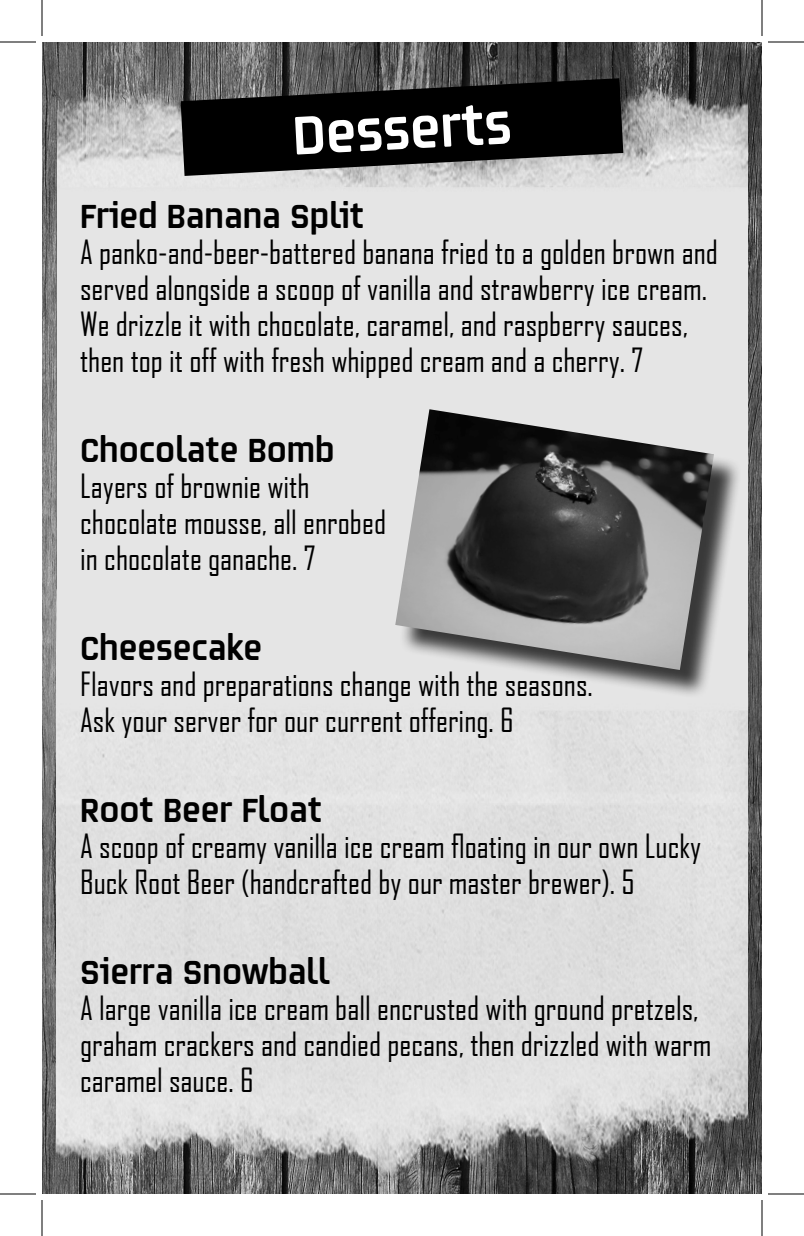
<style>
.page{position:relative;width:804px;height:1236px;background:#fff}
.page>*{position:absolute;margin:0;border:0;box-sizing:border-box;transform-origin:0 0}
.t1{font:52px "Magion";color:#fff}
.t2{font:32px/36px "Agency FB";color:#000}
.t3{font:32px "Magion";color:#000}
</style>
<div class="page">
<img style="left:42px;top:42px;width:720px;height:1152px">
<img style="left:56px;top:78px;width:692px;height:1099px">
<svg style="left:181px;top:78px;width:442px;height:98px;background:#232323"></svg>
<div style="left:399px;top:413px;width:344px;height:285px;background:#000;opacity:.75"></div>
<img style="left:395px;top:409px;width:319px;height:261px">
<hr style="left:0;top:42px;width:36px;height:1px;background:#000">
<hr style="left:768px;top:42px;width:36px;height:1px;background:#000">
<hr style="left:0;top:1194px;width:36px;height:1px;background:#000">
<hr style="left:768px;top:1194px;width:36px;height:1px;background:#000">
<hr style="left:42px;top:0;width:1px;height:36px;background:#000">
<hr style="left:42px;top:1200px;width:1px;height:36px;background:#000">
<hr style="left:762px;top:0;width:1px;height:36px;background:#000">
<hr style="left:762px;top:1200px;width:1px;height:36px;background:#000">
<h1 class="t1" style="left:291px;top:99px;width:220px;rotate:-3deg">Desserts</h1>
<p class="t3" style="left:80px;top:193px;width:286px">Fried Banana Split</p>
<p class="t2" style="left:80px;top:233px;width:639px">A panko-and-beer-battered banana fried to a golden brown and served alongside a scoop of vanilla and strawberry ice cream.<br>We drizzle it with chocolate, caramel, and raspberry sauces, then top it off with fresh whipped cream and a cherry. 7</p>
<p class="t3" style="left:80px;top:427px;width:256px">Chocolate Bomb</p>
<p class="t2" style="left:80px;top:467px;width:307px">Layers of brownie with chocolate mousse, all enrobed in chocolate ganache. 7</p>
<p class="t3" style="left:80px;top:625px;width:183px">Cheesecake</p>
<p class="t2" style="left:80px;top:665px;width:514px">Flavors and preparations change with the seasons.<br>Ask your server for our current offering. 6</p>
<p class="t3" style="left:80px;top:787px;width:244px">Root Beer Float</p>
<p class="t2" style="left:80px;top:827px;width:623px">A scoop of creamy vanilla ice cream floating in our own Lucky<br>Buck Root Beer (handcrafted by our master brewer). 5</p>
<p class="t3" style="left:80px;top:949px;width:251px">Sierra Snowball</p>
<p class="t2" style="left:80px;top:989px;width:633px">A large vanilla ice cream ball encrusted with ground pretzels, graham crackers and candied pecans, then drizzled with warm caramel sauce. 6</p>
</div>
